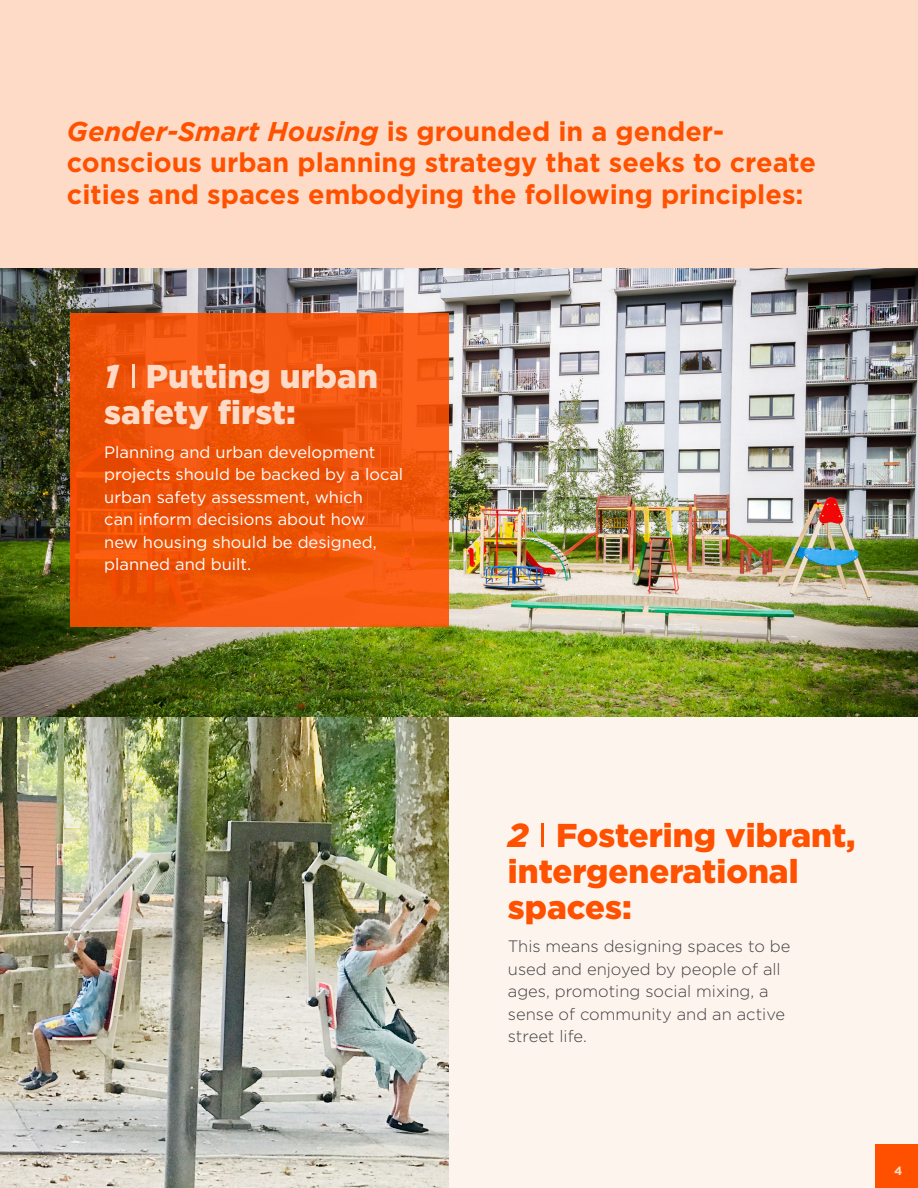
<style>
.page{position:relative;width:918px;height:1188px;background:#fff}
.page>*{position:absolute;margin:0;border:0;box-sizing:border-box;transform-origin:0 0}
.t1{font:900 33px/36px "Gotham";color:#ff5100}
.t2{font:900 33px/36px "Gotham";color:#fedbc7}
.t3{font:700 27px/31.5px "Gotham";color:#ff5100}
.t4{font:16.5px/22.5px "Gotham";color:#fff}
.t5{font:300 16.5px/22.5px "Gotham";color:#404042}
.t6{font:700 12px "Gotham";color:#fedbc7}
.s1{font-style:italic}
</style>
<div class="page">
<img style="left:0;top:267px;width:918px;height:450px">
<img style="left:0;top:717px;width:449px;height:471px">
<svg style="left:70px;top:314px;width:379px;height:313px;background:#f0540a"></svg>
<div style="left:450px;top:717px;width:468px;height:471px;background:#fef4ee"></div>
<div style="left:0;top:0;width:918px;height:267px;background:#fedbc7"></div>
<hr style="left:132px;top:364px;width:2px;height:24px;background:#fedbc7">
<hr style="left:542px;top:823px;width:2px;height:24px;background:#ff5000">
<div style="left:876px;top:1144px;width:42px;height:44px;background:#ff5000"></div>
<p class="t3" style="left:67px;top:115px;width:750px"><span class="s1">Gender-Smart Housing</span> is grounded in a gender&shy;conscious urban planning strategy that seeks to create cities and spaces embodying the following principles:</p>
<p class="t2" style="left:104px;top:358px;width:275px"><span class="s1">1</span> Putting urban safety first:</p>
<p class="t4" style="left:104px;top:440px;width:301px">Planning and urban development projects should be backed by a local urban safety assessment, which<br>can inform decisions about how<br>new housing should be designed, planned and built.</p>
<p class="t1" style="left:508px;top:816px;width:349px"><span class="s1">2</span> Fostering vibrant, intergenerational spaces:</p>
<p class="t5" style="left:508px;top:935px;width:284px">This means designing spaces to be used and enjoyed by people of all ages, promoting social mixing, a sense of community and an active street life.</p>
<p class="t6" style="left:894px;top:1163px;width:10px">4</p>
</div>
